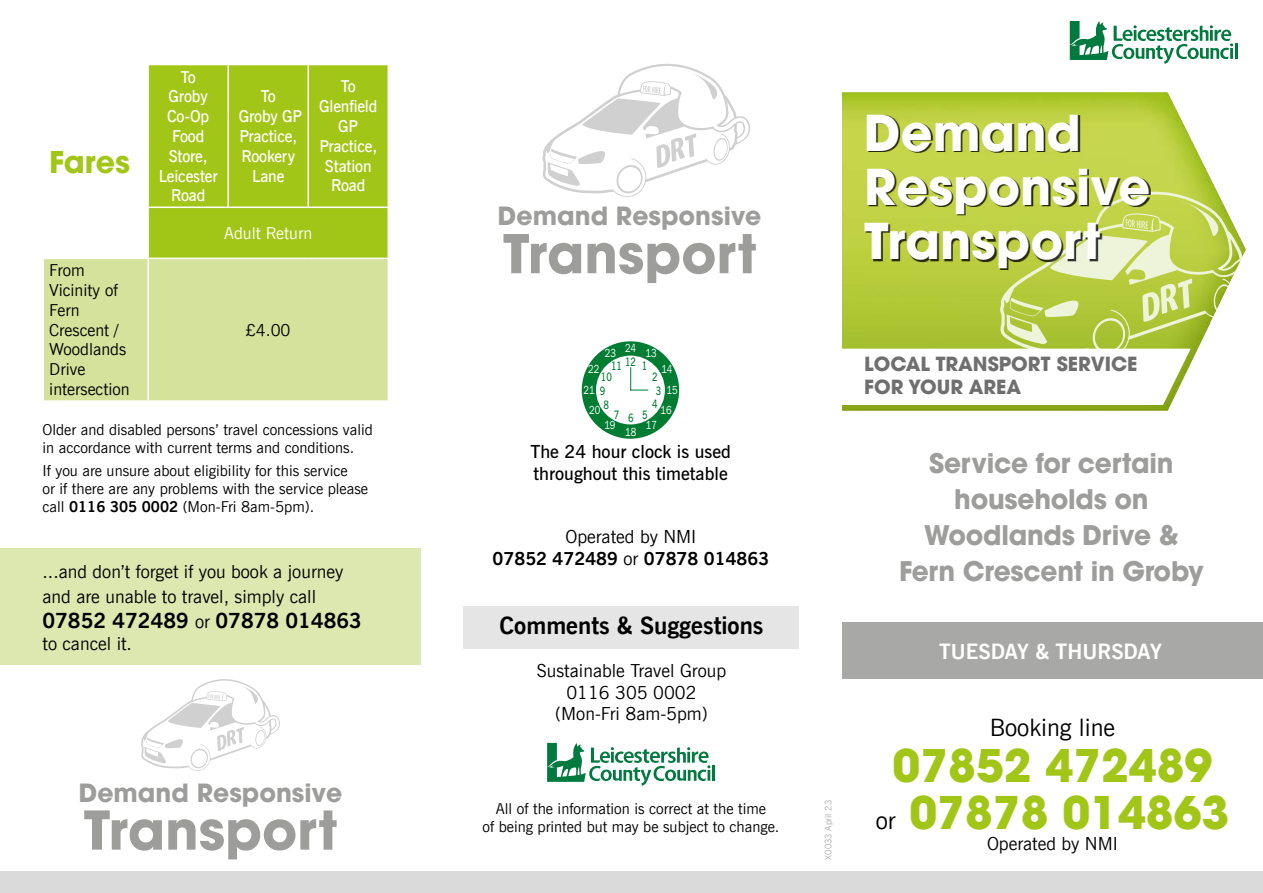
<style>
.page{position:relative;width:1263px;height:893px;background:#fff}
.page>*{position:absolute;margin:0;border:0;box-sizing:border-box;transform-origin:0 0}
.t1{font:700 52.95px "Avant Garde LT";color:#9d9d9c}
.t2{font:700 49.35px "Avant Garde LT";color:#fff}
.t3{font:700 45px/46.5px "Avant Garde LT";color:#a2c617;text-align:center}
.t4{font:700 30px "Avant Garde LT";color:#a2c617}
.t5{font:700 27px/36px "Avant Garde LT";letter-spacing:-.01em;color:#9d9d9c;text-align:center}
.t6{font:700 25.05px "Avant Garde LT";color:#9d9d9c}
.t7{font:700 24px "News Gothic BT";color:#000}
.t8{font:24px "News Gothic BT";color:#000}
.t9{font:700 21px "News Gothic BT";color:#000}
.t10{font:700 21px "News Gothic BT";color:#fff}
.t11{font:700 19.5px/23.4px "Avant Garde LT";color:#706f6f}
.t12{font:18px/21.6px "News Gothic BT";color:#000;text-align:center}
.t13{font:600 18px/21.6px "News Gothic BT";color:#000}
.t14{font:700 18px "News Gothic BT";color:#000}
.t15{font:600 16.5px/19.8px "News Gothic BT";letter-spacing:-.01em;color:#fff;text-align:center;scale:.96 1}
.t16{font:16.5px/19.8px "News Gothic BT";color:#000}
.t17{font:16.5px "News Gothic BT";color:#fff}
.t18{font:15px/18px "News Gothic BT";color:#000}
.t19{font:11.7px/15.1px "Franklin Gothic IT Cby BT";color:#fff;scale:.79 1}
.t20{font:600 11.7px/10.4px "News Gothic BT";color:#007d32;scale:.79 1}
.t21{font:300 9px "News Gothic BT";color:#9d9d9c}
.s1{font-weight:700}
.s2{font-weight:400;font-size:18px}
.s3{font-family:"News Gothic BT";font-weight:600;color:#007d32}
.s4{font-family:"Franklin Gothic IT Cby BT";font-weight:400;color:#fff}
.s5{font-weight:400}
.s6{font-family:"News Gothic BT";font-weight:400;font-size:24px;color:#000}
</style>
<div class="page">
<div style="left:842px;top:622px;width:421px;height:57px;background:#a8a8a7"></div>
<img style="left:842px;top:92px;width:375px;height:319px">
<svg style="left:1070px;top:21px;width:167px;height:43px"></svg>
<hr style="left:712px;top:765px;width:3px;height:16px;background:#007a3e">
<svg style="left:547px;top:743px;width:163px;height:43px"></svg>
<div style="left:463px;top:607px;width:336px;height:42px;background:#e5e5e5"></div>
<div style="left:0;top:872px;width:1263px;height:21px;background:#dadada"></div>
<div style="left:582px;top:341px;width:97px;height:98px;background:#007d32;border-radius:50%"></div>
<div style="left:596px;top:356px;width:69px;height:68px;background:#fff;border-radius:50%"></div>
<svg style="left:630px;top:367px;width:18px;height:24px"></svg>
<div style="left:0;top:548px;width:421px;height:117px;background:#dde8b1"></div>
<div style="left:149px;top:65px;width:239px;height:193px;background:#a2c617"></div>
<div style="left:44px;top:259px;width:344px;height:141px;background:#d5e29b"></div>
<hr style="left:227px;top:65px;width:2px;height:142px;background:#fff">
<hr style="left:307px;top:65px;width:2px;height:142px;background:#fff">
<hr style="left:147px;top:207px;width:81px;height:1px;background:#fff">
<hr style="left:228px;top:207px;width:80px;height:1px;background:#fff">
<hr style="left:308px;top:207px;width:81px;height:1px;background:#fff">
<hr style="left:147px;top:259px;width:2px;height:141px;background:#fff">
<svg style="left:542px;top:63px;width:208px;height:134px"></svg>
<svg style="left:141px;top:679px;width:139px;height:92px"></svg>
<div style="left:866px;top:115px;width:285px;height:155px;background:#000;opacity:.8"></div>
<svg style="left:842px;top:190px;width:404px;height:215px"></svg>
<p class="t4" style="left:49px;top:142px;width:82px">Fares</p>
<p class="t16" style="left:49px;top:260px;width:37px">From</p>
<p class="t16" style="left:49px;top:280px;width:82px">Vicinity of<br>Fern<br>Crescent /<br>Woodlands<br>Drive intersection</p>
<p class="t15" style="left:181px;top:67px;width:17px">To</p>
<p class="t15" style="left:159px;top:86px;width:63px">Groby<br>Co-Op<br>Food<br>Store,<br>Leicester<br>Road</p>
<p class="t15" style="left:261px;top:86px;width:17px">To</p>
<p class="t15" style="left:239px;top:106px;width:68px">Groby GP<br>Practice,<br>Rookery<br>Lane</p>
<p class="t15" style="left:319px;top:76px;width:62px">To<br>Glenfield<br>GP<br>Practice,<br>Station<br>Road</p>
<p class="t17" style="left:224px;top:223px;width:90px">Adult Return</p>
<p class="t16" style="left:246px;top:320px;width:46px">£4.00</p>
<p class="t18" style="left:43px;top:421px;width:332px">Older and disabled persons’ travel concessions valid in accordance with current terms and conditions.</p>
<p class="t18" style="left:43px;top:461px;width:327px">If you are unsure about eligibility for this service<br>or if there are any problems with the service please call <span class="s1">0116 305 0002</span> (Mon-Fri 8am-5pm).</p>
<p class="t12" style="left:43px;top:559px;width:302px;line-height:25.2px;text-align:left">...and don’t forget if you book a journey and are unable to travel, simply call</p>
<p class="t9" style="left:43px;top:608px;width:321px">07852 472489 <span class="s2">or</span> 07878 014863</p>
<p class="t12" style="left:43px;top:632px;width:91px">to cancel it.</p>
<p class="t6" style="left:79px;top:776px;width:265px">Demand Responsive</p>
<p class="t1" style="left:84px;top:796px;width:255px">Transport</p>
<p class="t6" style="left:498px;top:200px;width:265px">Demand Responsive</p>
<p class="t1" style="left:503px;top:219px;width:255px">Transport</p>
<p class="t19" style="left:625px;top:340px;width:15px">24</p>
<p class="t19" style="left:605px;top:346px;width:15px">23</p>
<p class="t19" style="left:645px;top:346px;width:15px">13</p>
<p class="t20" style="left:625px;top:356px;width:16px">12</p>
<p class="t20" style="left:601px;top:361px;width:29px;text-indent:10px">11<br>10</p>
<p class="t19" style="left:604px;top:382px;width:9px;text-indent:-20px">21 <span class="s3">9<br>8</span></p>
<p class="t20" style="left:614px;top:409px;width:30px;line-height:15px;text-align:right">7 6<br><span class="s4">18</span></p>
<p class="t20" style="left:642px;top:409px;width:9px">5</p>
<p class="t20" style="left:642px;top:361px;width:9px">1</p>
<p class="t19" style="left:588px;top:361px;width:15px">22</p>
<p class="t19" style="left:589px;top:402px;width:15px">20</p>
<p class="t19" style="left:661px;top:361px;width:15px">14</p>
<p class="t19" style="left:661px;top:402px;width:15px">16</p>
<p class="t20" style="left:652px;top:371px;width:9px">2</p>
<p class="t19" style="left:656px;top:382px;width:29px"><span class="s3">3</span> 15</p>
<p class="t20" style="left:652px;top:399px;width:9px">4</p>
<p class="t19" style="left:604px;top:417px;width:15px">19</p>
<p class="t19" style="left:646px;top:417px;width:15px">17</p>
<p class="t13" style="left:530px;top:441px;width:202px">The 24 hour clock is used throughout this timetable</p>
<p class="t12" style="left:565px;top:526px;width:132px">Operated by NMI</p>
<p class="t14" style="left:493px;top:547px;width:278px">07852 472489 <span class="s5">or</span> 07878 014863</p>
<p class="t7" style="left:499px;top:611px;width:266px">Comments &amp; Suggestions</p>
<p class="t12" style="left:537px;top:660px;width:191px">Sustainable Travel Group</p>
<p class="t12" style="left:555px;top:681px;width:154px">0116 305 0002 (Mon-Fri 8am-5pm)</p>
<p class="t18" style="left:482px;top:799px;width:298px;text-align:center">All of the information is correct at the time<br>of being printed but may be subject to change.</p>
<p class="t2" style="left:864px;top:100px;width:218px">Demand</p>
<p class="t2" style="left:864px;top:155px;width:287px">Responsive</p>
<p class="t2" style="left:864px;top:209px;width:238px">Transport</p>
<p class="t21" style="left:823px;top:860px;width:61px;rotate:-90deg">X0033 April 23</p>
<p class="t11" style="left:864px;top:352px;width:275px">LOCAL TRANSPORT SERVICE<br>FOR YOUR AREA</p>
<p class="t5" style="left:899px;top:445px;width:306px">Service for certain households on<br>Woodlands Drive &amp;<br>Fern Crescent in Groby</p>
<p class="t10" style="left:939px;top:639px;width:224px">TUESDAY &amp; THURSDAY</p>
<p class="t8" style="left:990px;top:713px;width:127px">Booking line</p>
<p class="t3" style="left:876px;top:742px;width:355px">07852 472489<br><span class="s6">or</span> 07878 014863</p>
<p class="t12" style="left:987px;top:833px;width:132px">Operated by NMI</p>
</div>
